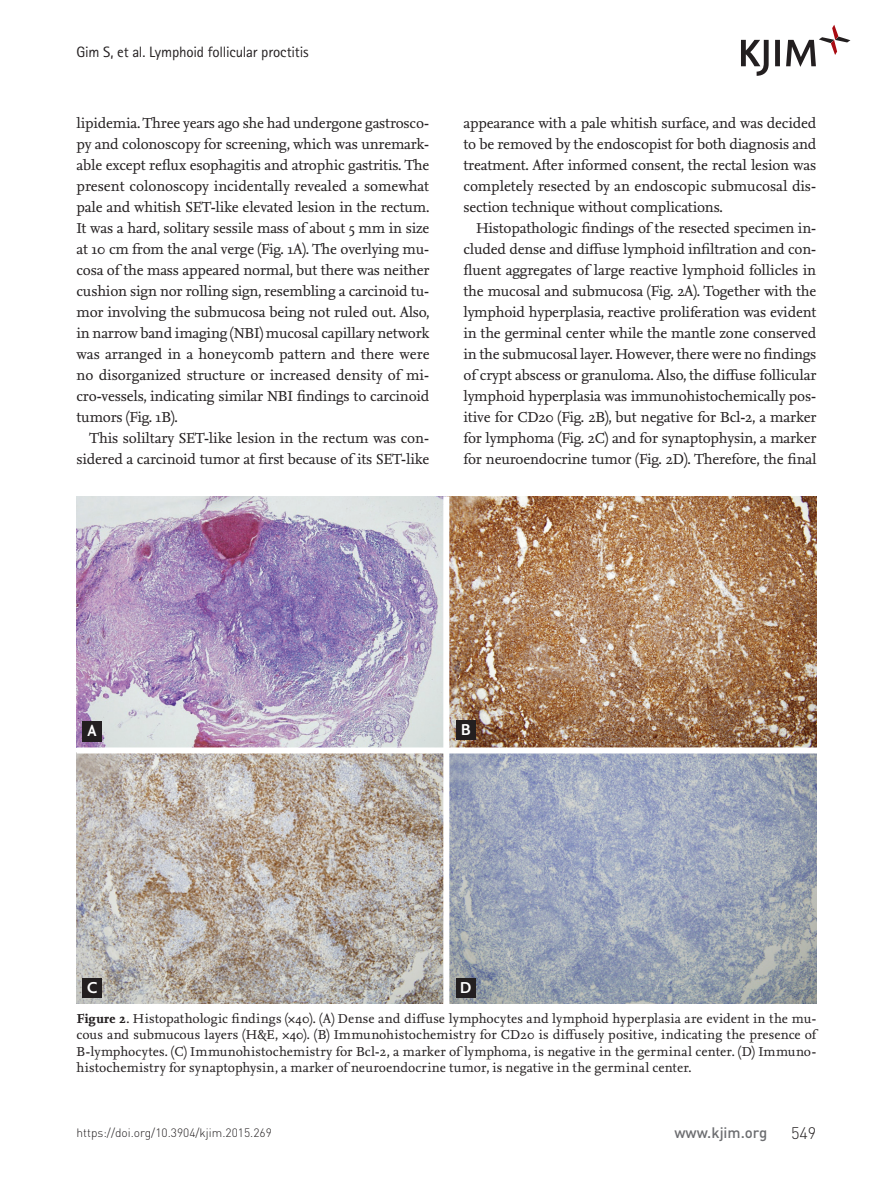
<style>
.page{position:relative;width:893px;height:1191px;background:#fff}
.page>*{position:absolute;margin:0;border:0;box-sizing:border-box;transform-origin:0 0}
.t1{font:700 16.5px "Nexus Sans";color:#fff}
.t2{font:300 16.5px "DIN Pro";color:#231f20}
.들였쓰기_본문{font:15px/21px "Nexus Serif";letter-spacing:-.015em;color:#231f20;text-align:justify}
.t3{font:15px "Rotis Sans Serif Std";letter-spacing:-.01em;color:#231f20}
.t4{font:500 15px "DIN Pro";color:#6c6d70}
.그림설명{font:13.5px/16.2px "Nexus Serif";letter-spacing:.005em;color:#231f20;text-align:justify}
.t5{font:300 12px "DIN Pro";color:#231f20}
.s1{font-weight:700}
</style>
<div class="page">
<svg style="left:741px;top:25px;width:109px;height:51px"></svg>
<img style="left:77px;top:753px;width:739px;height:250px">
<img style="left:77px;top:496px;width:739px;height:251px">
<div style="left:82px;top:721px;width:20px;height:20px;background:#231f20"></div>
<div style="left:443px;top:496px;width:6px;height:508px;background:#fff"></div>
<div style="left:82px;top:978px;width:20px;height:19px;background:#231f20"></div>
<div style="left:456px;top:978px;width:19px;height:19px;background:#231f20"></div>
<div style="left:456px;top:720px;width:19px;height:19px;background:#231f20"></div>
<p class="t3" style="left:77px;top:43px;width:234px">Gim S, et al. Lymphoid follicular proctitis</p>
<p class="들였쓰기_본문" style="left:77px;top:112px;width:355px">lipidemia. Three years ago she had undergone gastrosco&shy;py and colonoscopy for screening, which was unremark&shy;able except reflux esophagitis and atrophic gastritis. The present colonoscopy incidentally revealed a somewhat pale and whitish SET-like elevated lesion in the rectum.<br>It was a hard, solitary sessile mass of about 5 mm in size at 10 cm from the anal verge (Fig. 1A). The overlying mu&shy;cosa of the mass appeared normal, but there was neither cushion sign nor rolling sign, resembling a carcinoid tu&shy;mor involving the submucosa being not ruled out. Also, in narrow band imaging (NBI) mucosal capillary network was arranged in a honeycomb pattern and there were no disorganized structure or increased density of mi&shy;cro-vessels, indicating similar NBI findings to carcinoid tumors (Fig. 1B).</p>
<p class="들였쓰기_본문" style="left:77px;top:427px;width:354px;text-align:right">This soliltary SET-like lesion in the rectum was con&shy;sidered a carcinoid tumor at first because of its SET-like</p>
<p class="들였쓰기_본문" style="left:463px;top:112px;width:354px">appearance with a pale whitish surface, and was decided to be removed by the endoscopist for both diagnosis and treatment. After informed consent, the rectal lesion was completely resected by an endoscopic submucosal dis&shy;section technique without complications.</p>
<p class="들였쓰기_본문" style="left:463px;top:217px;width:355px;text-indent:13px">Histopathologic findings of the resected specimen in&shy;cluded dense and diffuse lymphoid infiltration and con&shy;fluent aggregates of large reactive lymphoid follicles in the mucosal and submucosa (Fig. 2A). Together with the lymphoid hyperplasia, reactive proliferation was evident in the germinal center while the mantle zone conserved in the submucosal layer. However, there were no findings of crypt abscess or granuloma. Also, the diffuse follicular lymphoid hyperplasia was immunohistochemically pos&shy;itive for CD20 (Fig. 2B), but negative for Bcl-2, a marker for lymphoma (Fig. 2C) and for synaptophysin, a marker for neuroendocrine tumor (Fig. 2D). Therefore, the final</p>
<p class="t1" style="left:88px;top:720px;width:11px">A</p>
<p class="t1" style="left:461px;top:719px;width:12px">B</p>
<p class="t1" style="left:87px;top:977px;width:12px">C</p>
<p class="t1" style="left:460px;top:977px;width:13px">D</p>
<p class="그림설명" style="left:77px;top:1010px;width:741px"><span class="s1">Figure 2</span>. Histopathologic findings (×40). (A) Dense and diffuse lymphocytes and lymphoid hyperplasia are evident in the mu&shy;cous and submucous layers (H&amp;E, ×40). (B) Immunohistochemistry for CD20 is diffusely positive, indicating the presence of B-lymphocytes. (C) Immunohistochemistry for Bcl-2, a marker of lymphoma, is negative in the germinal center. (D) Immuno&shy;histochemistry for synaptophysin, a marker of neuroendocrine tumor, is negative in the germinal center.</p>
<p class="t5" style="left:77px;top:1124px;width:197px">https://doi.org/10.3904/kjim.2015.269</p>
<p class="t4" style="left:674px;top:1122px;width:94px">www.kjim.org</p>
<p class="t2" style="left:791px;top:1121px;width:27px">549</p>
</div>
